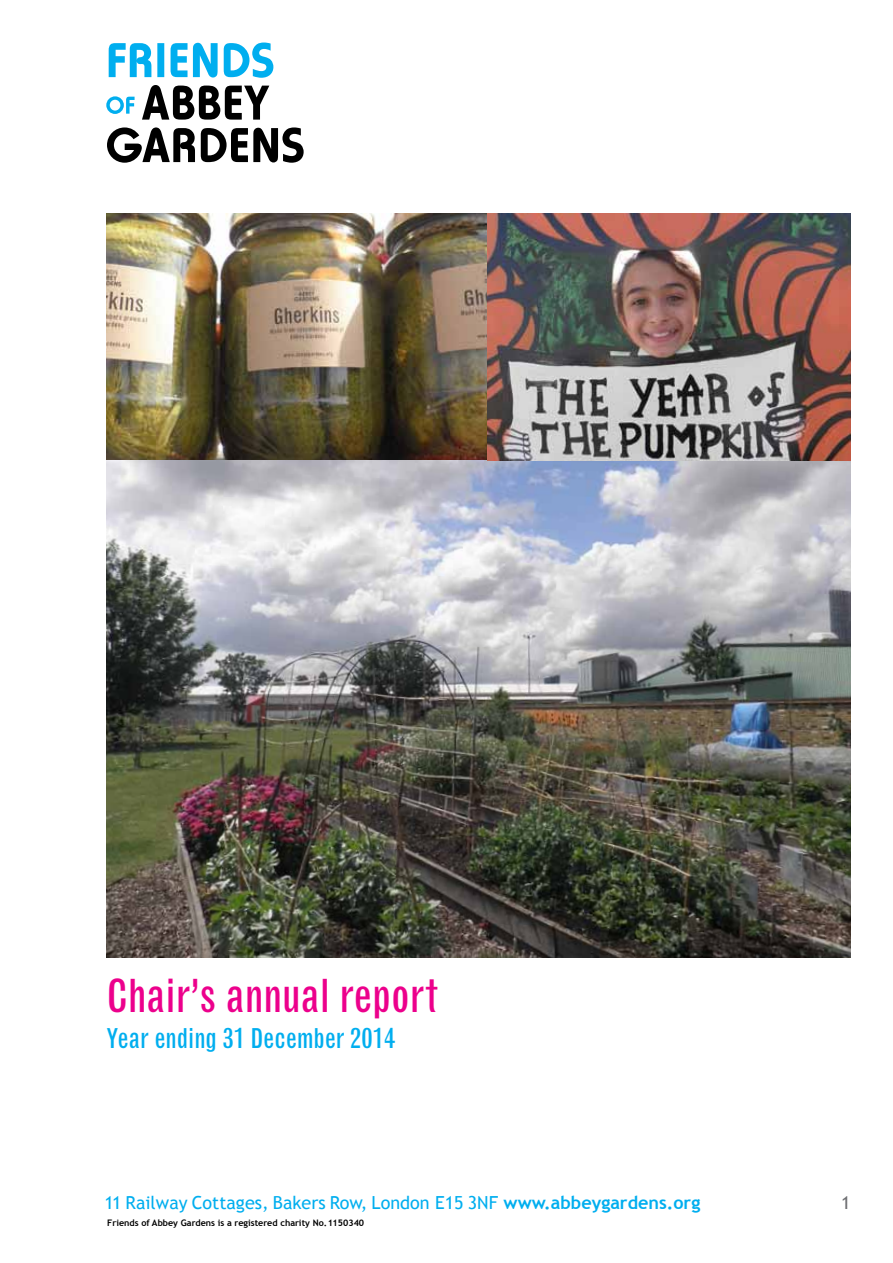
<style>
.page{position:relative;width:893px;height:1263px;background:#fff}
.page>*{position:absolute;margin:0;border:0;box-sizing:border-box;transform-origin:0 0}
.t1{font:condensed 45px "Grotesque";color:#ec008c}
.t2{font:condensed 27px "Grotesque";color:#00aeef}
.t3{font:18px "Trebuchet MS";color:#00aeef}
.t4{font:18px "Trebuchet MS";color:#6d6e71}
.t5{font:700 9px "Trebuchet MS";color:#000}
.s1{font-weight:700}
</style>
<div class="page">
<svg style="left:109px;top:43px;width:164px;height:35px"></svg>
<svg style="left:106px;top:96px;width:29px;height:18px"></svg>
<svg style="left:142px;top:85px;width:127px;height:35px"></svg>
<svg style="left:107px;top:127px;width:197px;height:36px"></svg>
<img style="left:106px;top:214px;width:744px;height:744px">
<h1 class="t1" style="left:106px;top:969px;width:334px">Chair’s annual report</h1>
<h2 class="t2" style="left:106px;top:1022px;width:291px">Year ending 31 December 2014</h2>
<p class="t3" style="left:105px;top:1192px;width:597px">11 Railway Cottages, Bakers Row, London E15 3NF <span class="s1">www.abbeygardens.org</span></p>
<p class="t5" style="left:107px;top:1217px;width:258px">Friends of Abbey Gardens is a registered charity No. 1150340</p>
<p class="t4" style="left:841px;top:1192px;width:11px">1</p>
</div>
